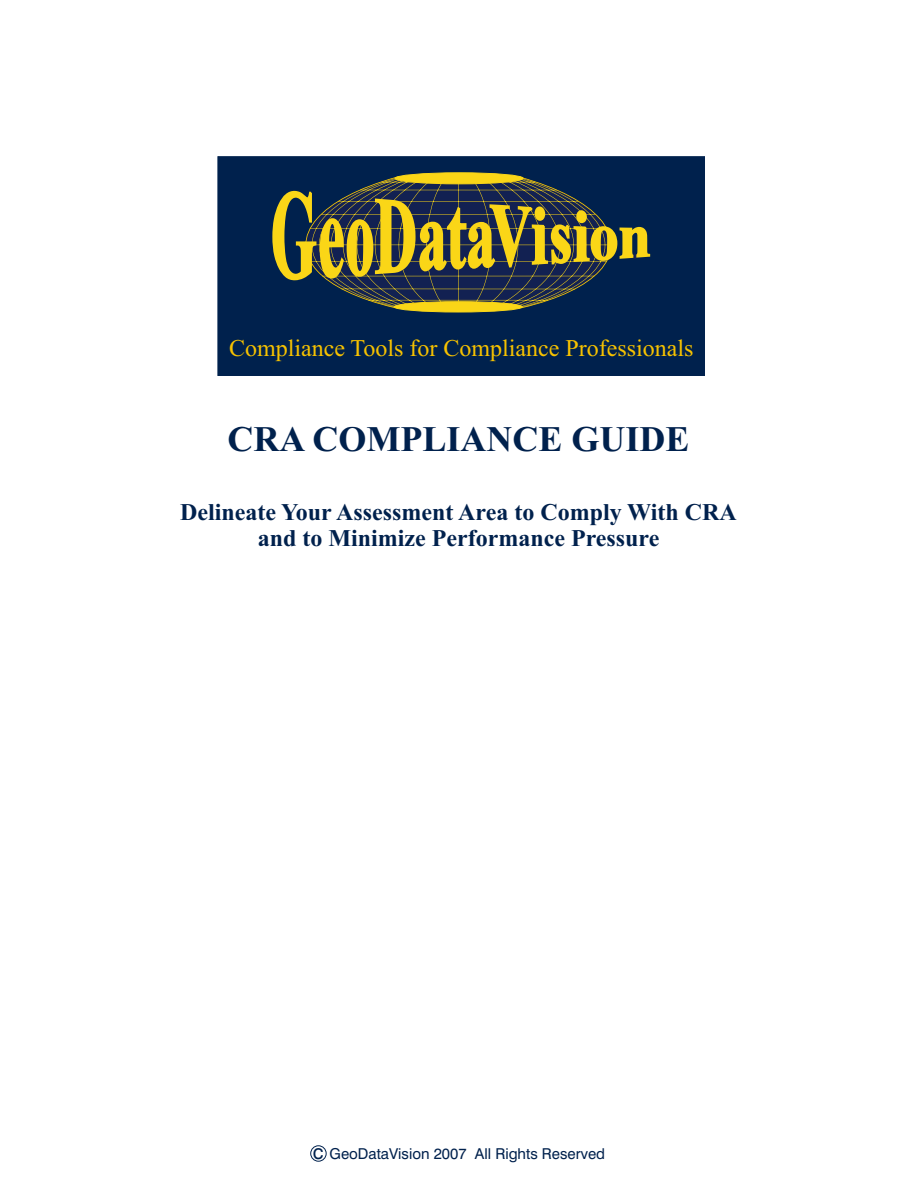
<style>
.page{position:relative;width:918px;height:1188px;background:#fff}
.page>*{position:absolute;margin:0;border:0;box-sizing:border-box;transform-origin:0 0}
.t1{font:700 36px "Times New Roman";color:#00214d}
.t2{font:700 24px/26.5px "Times New Roman";color:#00214d;text-align:center}
.t3{font:24px "Times New Roman";color:#f7c200}
.t4{font:15px "Swis 721 BT";color:#00214d}
.s1{font-size:20.25px}
</style>
<div class="page">
<div style="left:218px;top:157px;width:487px;height:219px;background:#00214d"></div>
<div style="left:394px;top:302px;width:128px;height:10px;background:#fad617;border:1px solid #fad617;border-radius:50%"></div>
<div style="left:395px;top:173px;width:128px;height:11px;background:#fad617;border:1px solid #fad617;border-radius:50%"></div>
<svg style="left:272px;top:177px;width:379px;height:131px"></svg>
<div style="left:310px;top:1145px;width:17px;height:17px;border:1px solid #00214d;border-radius:50%"></div>
<p class="t3" style="left:229px;top:339px;width:466px">Compliance Tools for Compliance Professionals</p>
<p class="t1" style="left:227px;top:426px;width:464px">CRA COMPLIANCE GUIDE</p>
<p class="t2" style="left:180px;top:501px;width:558px">Delineate Your Assessment Area to Comply With CRA and to Minimize Performance Pressure</p>
<p class="t4" style="left:313px;top:1148px;width:294px"><span class="s1">c</span> GeoDataVision 2007 All Rights Reserved</p>
</div>
